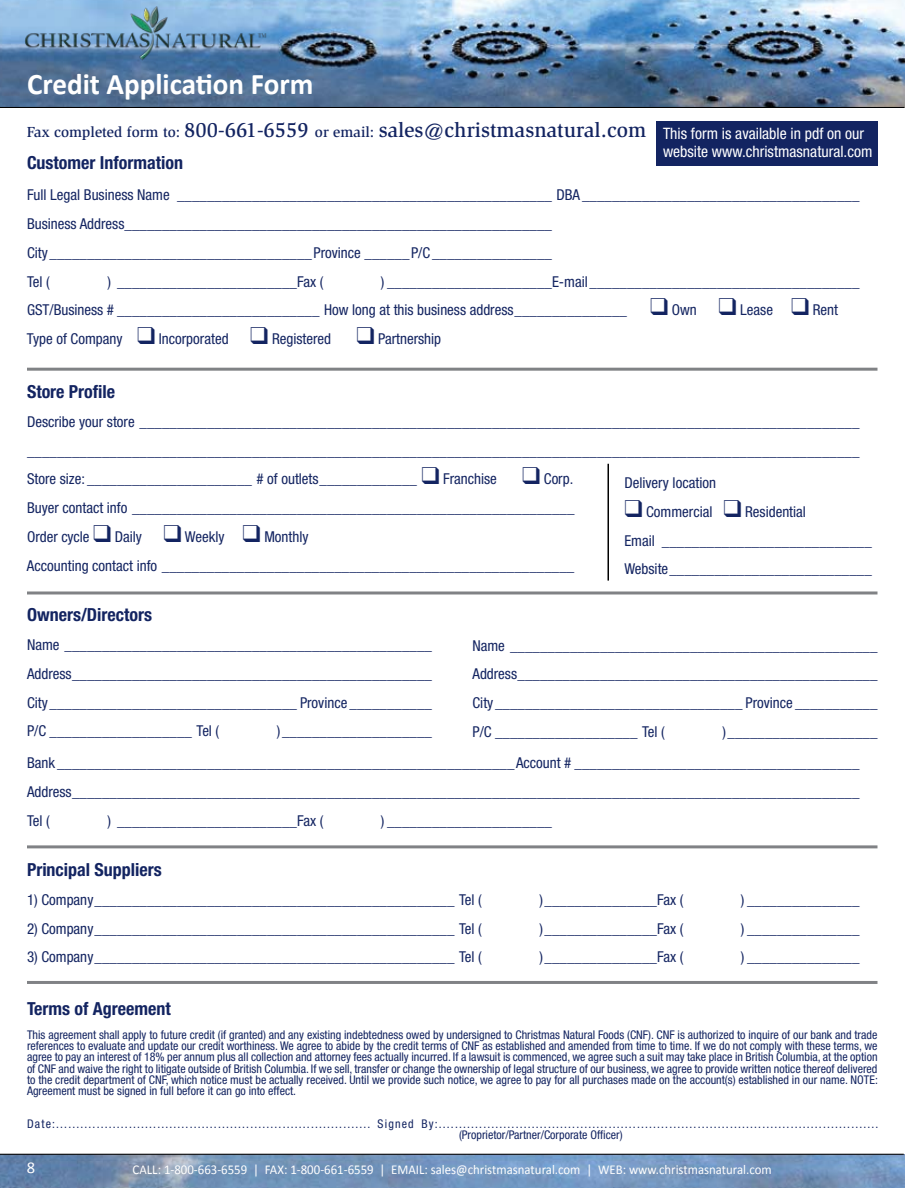
<style>
.page{position:relative;width:918px;height:1188px;background:#fff}
.page>*{position:absolute;margin:0;border:0;box-sizing:border-box;transform-origin:0 0}
.t1{font:700 30px "Calibri";color:#fff}
.t2{font:500 21px "Slimbach";color:#132461}
.t3{font:700 condensed 18px "Helvetica Neue";color:#132461}
.t4{font:16.5px "Calibri";color:#fff}
.t5{font:condensed 15.75px/18px "Helvetica Neue";color:#fff}
.t6{font:condensed 15px/28.8px "Helvetica Neue";color:#132461}
.t7{font:13.5px "Calibri";color:#fff;scale:.95 1}
.t8{font:condensed 12px/11.2px "Helvetica Neue";color:#132461;text-align:justify}
.s1{font-size:15px}
</style>
<div class="page">
<img style="left:0;top:1155px;width:904px;height:33px">
<img style="left:0;top:0;width:904px;height:107px">
<img style="left:11px;top:5px;width:266px;height:63px">
<hr style="left:0;top:107px;width:904px;height:1px;background:#000">
<hr style="left:0;top:1154px;width:904px;height:1px;background:#000">
<hr style="left:27px;top:368px;width:851px;height:3px;background:#808285">
<hr style="left:27px;top:845px;width:851px;height:3px;background:#808285">
<hr style="left:27px;top:981px;width:851px;height:3px;background:#808285">
<hr style="left:27px;top:591px;width:851px;height:3px;background:#808285">
<hr style="left:608px;top:464px;width:1px;height:117px;background:#000">
<div style="left:656px;top:122px;width:222px;height:44px;background:#132461"></div>
<h1 class="t1" style="left:27px;top:65px;width:288px">Credit Application Form</h1>
<h2 class="t2" style="left:27px;top:118px;width:621px"><span class="s1">Fax completed form to:</span> 800-661-6559 <span class="s1">or email:</span> sales@christmasnatural.com</h2>
<p class="t5" style="left:663px;top:125px;width:211px">This form is available in pdf on our website www.christmasnatural.com</p>
<p class="t3" style="left:27px;top:152px;width:158px">Customer Information</p>
<p class="t6" style="left:27px;top:180px;width:834px">Full Legal Business Name __________________________________________________ DBA _____________________________________ Business Address_________________________________________________________ City___________________________________Province ______P/C________________<br>Tel (</p>
<p class="t6" style="left:27px;top:267px;width:834px;text-indent:354px">) ______________________E-mail____________________________________<br>GST/Business # ___________________________ How long at this business address_______________ ❑ Own ❑ Lease ❑ Rent<br>Type of Company ❑ Incorporated ❑ Registered ❑ Partnership</p>
<p class="t6" style="left:107px;top:267px;width:217px">) ________________________Fax (</p>
<p class="t3" style="left:27px;top:381px;width:90px">Store Profile</p>
<p class="t6" style="left:27px;top:407px;width:834px">Describe your store ________________________________________________________________________________________________ _______________________________________________________________________________________________________________ Store size: ______________________ # of outlets_____________ ❑ Franchise ❑ Corp.<br>Buyer contact info ___________________________________________________________<br>Order cycle ❑ Daily ❑ Weekly ❑ Monthly<br>Accounting contact info _______________________________________________________</p>
<p class="t6" style="left:624px;top:468px;width:93px">Delivery location</p>
<p class="t6" style="left:624px;top:497px;width:249px">❑ Commercial ❑ Residential<br>Email ____________________________<br>Website___________________________</p>
<p class="t3" style="left:27px;top:604px;width:127px">Owners/Directors</p>
<p class="t6" style="left:27px;top:630px;width:406px;text-align:justify">Name _________________________________________________ Address________________________________________________ City_________________________________ Province ___________ P/C ___________________ Tel (</p>
<p class="t6" style="left:472px;top:631px;width:406px;text-align:justify">Name _________________________________________________ Address________________________________________________ City_________________________________ Province ___________ P/C ___________________ Tel (</p>
<p class="t6" style="left:277px;top:717px;width:157px">)____________________</p>
<p class="t6" style="left:27px;top:716px;width:852px;line-height:31.2px;text-indent:695px">)____________________<br>Bank _____________________________________________________________Account # ______________________________________</p>
<p class="t6" style="left:27px;top:777px;width:834px">Address_________________________________________________________________________________________________________<br>Tel (</p>
<p class="t6" style="left:107px;top:806px;width:217px">) ________________________Fax (</p>
<p class="t6" style="left:381px;top:806px;width:173px">) ______________________</p>
<p class="t3" style="left:27px;top:859px;width:136px">Principal Suppliers</p>
<p class="t6" style="left:27px;top:885px;width:456px">1) Company________________________________________________ Tel (</p>
<p class="t6" style="left:539px;top:885px;width:145px">)_______________Fax (</p>
<p class="t6" style="left:741px;top:885px;width:120px">) _______________</p>
<p class="t6" style="left:27px;top:914px;width:456px">2) Company________________________________________________ Tel (</p>
<p class="t6" style="left:539px;top:914px;width:145px">)_______________Fax (</p>
<p class="t6" style="left:741px;top:914px;width:120px">) _______________</p>
<p class="t6" style="left:27px;top:943px;width:456px">3) Company________________________________________________ Tel (</p>
<p class="t6" style="left:539px;top:943px;width:145px">)_______________Fax (</p>
<p class="t6" style="left:741px;top:943px;width:120px">) _______________</p>
<p class="t3" style="left:27px;top:997px;width:145px">Terms of Agreement</p>
<p class="t8" style="left:27px;top:1029px;width:852px">This agreement shall apply to future credit (if granted) and any existing indebtedness owed by undersigned to Christmas Natural Foods (CNF). CNF is authorized to inquire of our bank and trade references to evaluate and update our credit worthiness. We agree to abide by the credit terms of CNF as established and amended from time to time. If we do not comply with these terms, we agree to pay an interest of 18% per annum plus all collection and attorney fees actually incurred. If a lawsuit is commenced, we agree such a suit may take place in British Columbia, at the option of CNF and waive the right to litigate outside of British Columbia. If we sell, transfer or change the ownership of legal structure of our business, we agree to provide written notice thereof delivered to the credit department of CNF, which notice must be actually received. Until we provide such notice, we agree to pay for all purchases made on the account(s) established in our name. NOTE:<br>Agreement must be signed in full before it can go into effect.</p>
<p class="t8" style="left:459px;top:1118px;width:421px;text-indent:-432px">Date:.............................................................................. Signed By:............................................................................................................. (Proprietor/Partner/Corporate Officer)</p>
<p class="t4" style="left:27px;top:1158px;width:10px">8</p>
<p class="t7" style="left:133px;top:1161px;width:674px">CALL: 1-800-663-6559 | FAX: 1-800-661-6559 | EMAIL: sales@christmasnatural.com | WEB: www.christmasnatural.com</p>
</div>
